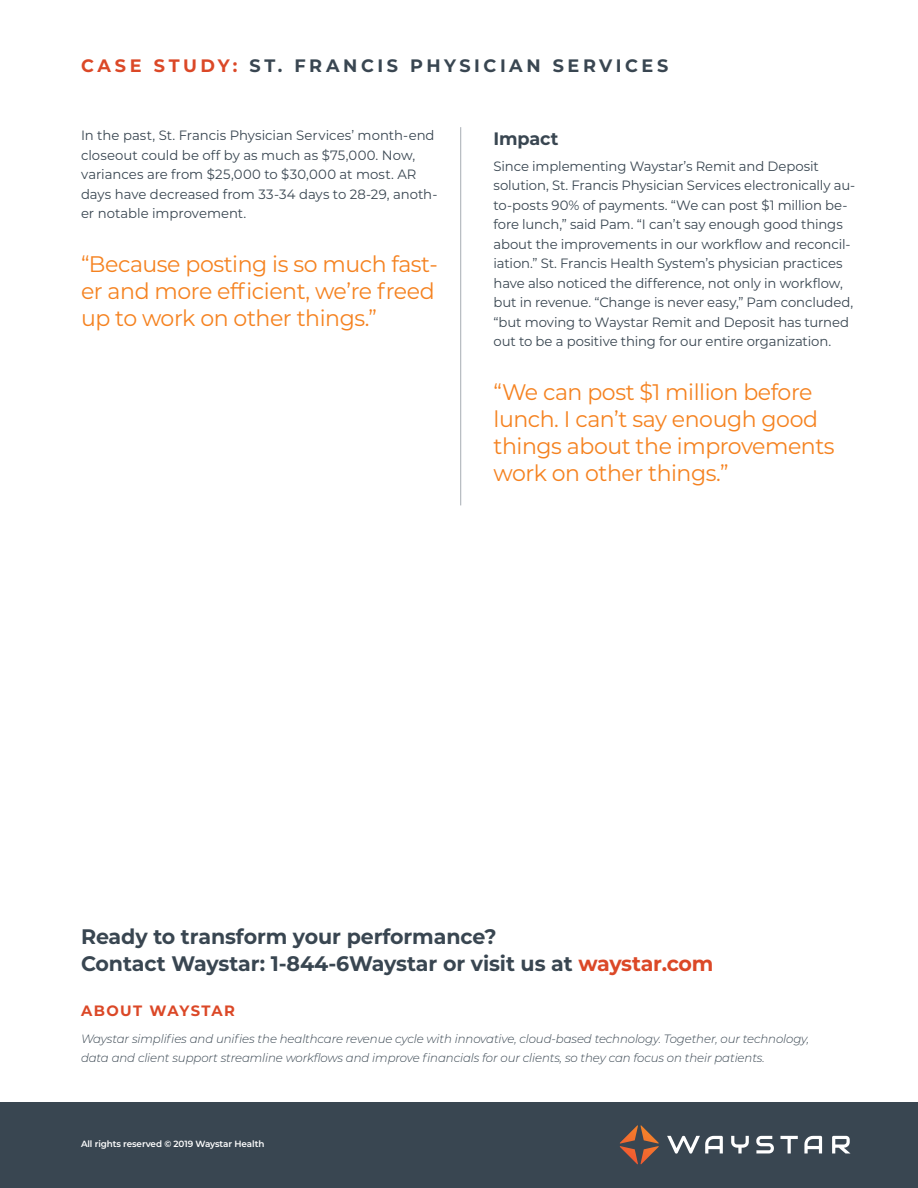
<style>
.page{position:relative;width:918px;height:1188px;background:#fff}
.page>*{position:absolute;margin:0;border:0;box-sizing:border-box;transform-origin:0 0}
.Orange_Callout{font:22.5px/27px "Montserrat";letter-spacing:-.02em;color:#f58220}
.t1{font:700 21px "Montserrat";letter-spacing:-.005em;color:#394651}
.Bullet_Header{font:700 18px "Montserrat";letter-spacing:.2em;color:#394651}
.Mont__Body{font:700 18px "Montserrat";letter-spacing:-.01em;color:#394651}
.t2{font:700 15px "Montserrat";letter-spacing:.09em;color:#db4827}
.Mont__Body-2{font:13.5px/19.5px "Montserrat";letter-spacing:-.01em;color:#394651}
.t3{font:italic 300 12px/19.5px "Montserrat";letter-spacing:-.01em;color:#394651}
.t4{font:600 9px "Montserrat";letter-spacing:-.01em;color:#fff}
.s1{color:#db4827}
</style>
<div class="page">
<div style="left:0;top:1103px;width:918px;height:85px;background:#394651"></div>
<svg style="left:667px;top:1136px;width:56px;height:18px"></svg>
<svg style="left:731px;top:1136px;width:18px;height:17px"></svg>
<svg style="left:780px;top:1136px;width:18px;height:17px"></svg>
<svg style="left:804px;top:1136px;width:18px;height:17px"></svg>
<svg style="left:832px;top:1136px;width:18px;height:17px"></svg>
<svg style="left:756px;top:1136px;width:18px;height:17px"></svg>
<svg style="left:620px;top:1125px;width:39px;height:39px"></svg>
<hr style="left:460px;top:127px;width:1px;height:378px;background:#4b5966">
<p class="Bullet_Header" style="left:81px;top:53px;width:589px"><span class="s1">CASE STUDY:</span> ST. FRANCIS PHYSICIAN SERVICES</p>
<p class="Mont__Body-2" style="left:81px;top:125px;width:358px">In the past, St. Francis Physician Services’ month-end closeout could be off by as much as $75,000. Now, variances are from $25,000 to $30,000 at most. AR days have decreased from 33-34 days to 28-29, anoth&shy;er notable improvement.</p>
<p class="Orange_Callout" style="left:81px;top:250px;width:358px">“Because posting is so much fast&shy;er and more efficient, we’re freed up to work on other things.”</p>
<p class="Mont__Body" style="left:494px;top:125px;width:66px">Impact</p>
<p class="Mont__Body-2" style="left:494px;top:156px;width:363px">Since implementing Waystar’s Remit and Deposit solution, St. Francis Physician Services electronically au&shy;to-posts 90% of payments. “We can post $1 million be&shy;fore lunch,” said Pam. “I can’t say enough good things about the improvements in our workflow and reconcil&shy;iation.” St. Francis Health System’s physician practices have also noticed the difference, not only in workflow, but in revenue. “Change is never easy,” Pam concluded, “but moving to Waystar Remit and Deposit has turned out to be a positive thing for our entire organization.</p>
<p class="Orange_Callout" style="left:494px;top:378px;width:343px">“We can post $1 million before lunch. I can’t say enough good things about the improvements work on other things.”</p>
<p class="t1" style="left:81px;top:921px;width:417px">Ready to transform your performance?</p>
<p class="t1" style="left:81px;top:948px;width:634px">Contact Waystar: 1-844-6Waystar or visit us at <span class="s1">waystar.com</span></p>
<p class="t2" style="left:81px;top:1000px;width:155px">ABOUT WAYSTAR</p>
<p class="t3" style="left:81px;top:1029px;width:730px">Waystar simplifies and unifies the healthcare revenue cycle with innovative, cloud-based technology. Together, our technology, data and client support streamline workflows and improve financials for our clients, so they can focus on their patients.</p>
<p class="t4" style="left:81px;top:1138px;width:185px">All rights reserved © 2019 Waystar Health</p>
</div>
